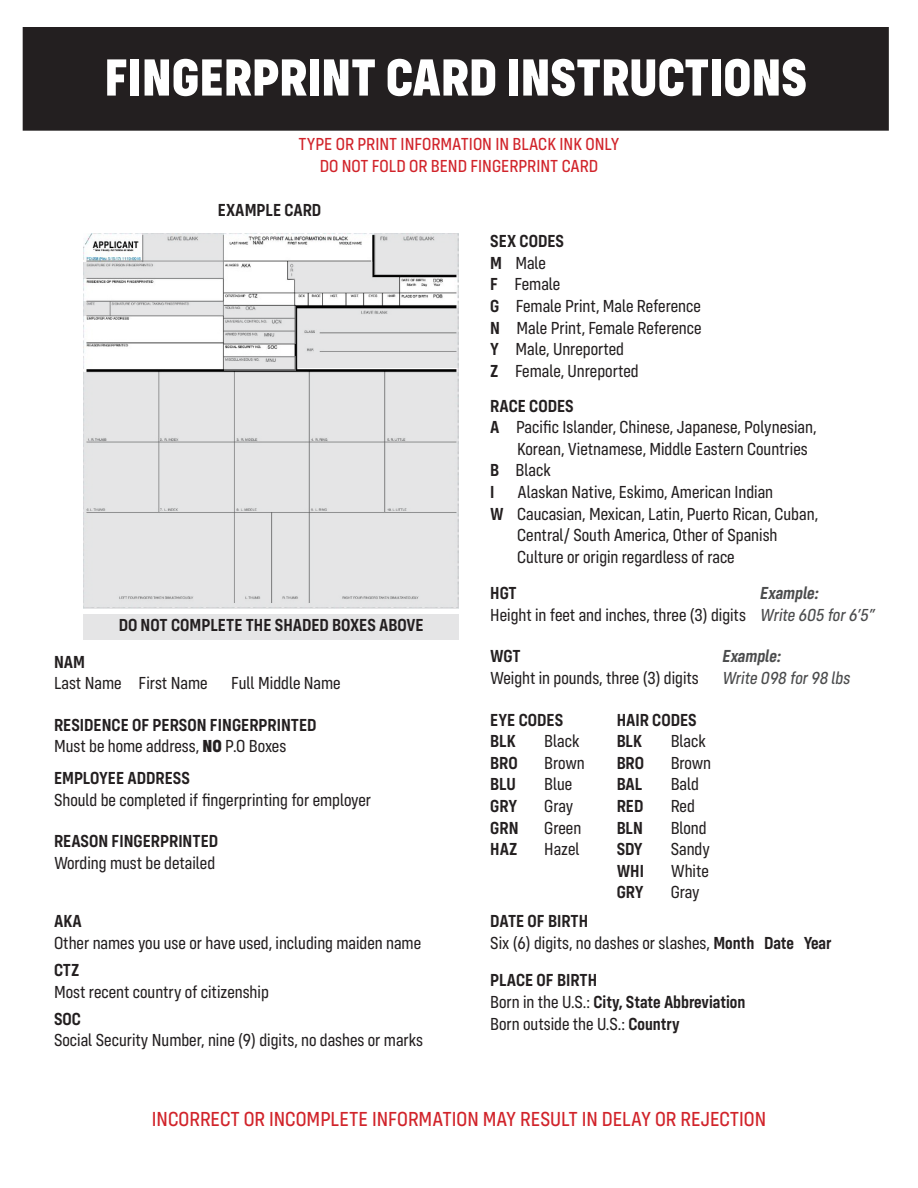
<style>
.page{position:relative;width:918px;height:1188px;background:#fff}
.page>*{position:absolute;margin:0;border:0;box-sizing:border-box;transform-origin:0 0}
.t1{font:800 54px "Config Condensed";color:#fff}
.t2{font:21px "Config Condensed Text";color:#d1232a}
.t3{font:18px "Config Condensed";color:#231f20}
.t4{font:600 18px "Config Condensed";color:#231f20}
.t5{font:18px "Config Condensed Text";color:#d1232a}
.t6{font:italic 18px "Config Condensed Text";color:#4b4c4d}
.t7{font:italic 600 18px "Config Condensed";color:#4b4c4d}
.s1{font-weight:800}
.s2{font-weight:600}
.s3{font-weight:400}
</style>
<div class="page">
<div style="left:23px;top:28px;width:865px;height:102px;background:#231f20"></div>
<div style="left:23px;top:27px;width:866px;height:104px;border:2px solid #231f20"></div>
<img style="left:83px;top:233px;width:376px;height:139px">
<svg style="left:83px;top:262px;width:141px;height:17px;background:#dadbdc"></svg>
<svg style="left:83px;top:301px;width:141px;height:14px;background:#d8d8d9"></svg>
<svg style="left:143px;top:233px;width:81px;height:29px;background:#dddedf"></svg>
<div style="left:297px;top:308px;width:162px;height:60px;background:#e5e5e6"></div>
<div style="left:375px;top:233px;width:84px;height:41px;background:#e5e5e6"></div>
<div style="left:83px;top:614px;width:376px;height:25px;background:#e5e5e6"></div>
<svg style="left:224px;top:306px;width:71px;height:37px;background:#d7d8d9"></svg>
<svg style="left:224px;top:357px;width:71px;height:14px"></svg>
<svg style="left:288px;top:262px;width:111px;height:31px;background:#dcdcdd"></svg>
<div style="left:83px;top:372px;width:376px;height:237px;background:#e5e5e6"></div>
<p class="t1" style="left:104px;top:46px;width:704px">FINGERPRINT CARD INSTRUCTIONS</p>
<p class="t5" style="left:299px;top:134px;width:322px">TYPE OR PRINT INFORMATION IN BLACK INK ONLY</p>
<p class="t5" style="left:320px;top:155px;width:280px">DO NOT FOLD OR BEND FINGERPRINT CARD</p>
<p class="t4" style="left:218px;top:199px;width:105px">EXAMPLE CARD</p>
<p class="t4" style="left:119px;top:615px;width:307px">DO NOT COMPLETE THE SHADED BOXES ABOVE</p>
<p class="t4" style="left:54px;top:651px;width:33px">NAM</p>
<p class="t3" style="left:54px;top:673px;width:155px">Last Name First Name</p>
<p class="t3" style="left:231px;top:673px;width:111px">Full Middle Name</p>
<p class="t4" style="left:54px;top:714px;width:264px">RESIDENCE OF PERSON FINGERPRINTED</p>
<p class="t3" style="left:54px;top:736px;width:234px">Must be home address, <span class="s1">NO</span> P.O Boxes</p>
<p class="t4" style="left:54px;top:768px;width:137px">EMPLOYEE ADDRESS</p>
<p class="t3" style="left:54px;top:790px;width:319px">Should be completed if fingerprinting for employer</p>
<p class="t4" style="left:54px;top:831px;width:166px">REASON FINGERPRINTED</p>
<p class="t3" style="left:54px;top:853px;width:163px">Wording must be detailed</p>
<p class="t4" style="left:54px;top:911px;width:29px">AKA</p>
<p class="t3" style="left:54px;top:933px;width:369px">Other names you use or have used, including maiden name</p>
<p class="t4" style="left:54px;top:960px;width:27px">CTZ</p>
<p class="t3" style="left:54px;top:981px;width:216px">Most recent country of citizenship</p>
<p class="t4" style="left:54px;top:1008px;width:28px">SOC</p>
<p class="t3" style="left:54px;top:1030px;width:371px">Social Security Number, nine (9) digits, no dashes or marks</p>
<p class="t4" style="left:490px;top:231px;width:75px">SEX CODES</p>
<p class="t3" style="left:490px;top:253px;width:57px"><span class="s2">M</span> Male</p>
<p class="t3" style="left:490px;top:274px;width:72px"><span class="s2">F</span> Female</p>
<p class="t3" style="left:490px;top:296px;width:212px"><span class="s2">G</span> Female Print, Male Reference</p>
<p class="t3" style="left:490px;top:318px;width:213px"><span class="s2">N</span> Male Print, Female Reference</p>
<p class="t3" style="left:490px;top:339px;width:135px"><span class="s2">Y</span> Male, Unreported</p>
<p class="t3" style="left:490px;top:361px;width:150px"><span class="s2">Z</span> Female, Unreported</p>
<p class="t4" style="left:490px;top:395px;width:85px">RACE CODES</p>
<p class="t3" style="left:490px;top:417px;width:328px"><span class="s2">A</span> Pacific Islander, Chinese, Japanese, Polynesian,</p>
<p class="t3" style="left:517px;top:439px;width:292px">Korean, Vietnamese, Middle Eastern Countries</p>
<p class="t3" style="left:490px;top:460px;width:62px"><span class="s2">B</span> Black</p>
<p class="t4" style="left:490px;top:482px;width:6px">I</p>
<p class="t3" style="left:518px;top:482px;width:257px">Alaskan Native, Eskimo, American Indian</p>
<p class="t3" style="left:490px;top:503px;width:329px"><span class="s2">W</span> Caucasian, Mexican, Latin, Puerto Rican, Cuban,</p>
<p class="t3" style="left:517px;top:525px;width:262px">Central/ South America, Other of Spanish</p>
<p class="t3" style="left:517px;top:547px;width:219px">Culture or origin regardless of race</p>
<p class="t7" style="left:760px;top:583px;width:60px">Example:</p>
<p class="t6" style="left:760px;top:605px;width:116px">Write 605 for 6’5”</p>
<p class="t7" style="left:723px;top:646px;width:60px">Example:</p>
<p class="t6" style="left:723px;top:668px;width:129px">Write 098 for 98 lbs</p>
<p class="t4" style="left:490px;top:583px;width:28px">HGT</p>
<p class="t3" style="left:490px;top:605px;width:257px">Height in feet and inches, three (3) digits</p>
<p class="t4" style="left:490px;top:646px;width:32px">WGT</p>
<p class="t3" style="left:490px;top:668px;width:210px">Weight in pounds, three (3) digits</p>
<p class="t4" style="left:490px;top:709px;width:74px">EYE CODES</p>
<p class="t4" style="left:490px;top:731px;width:27px">BLK</p>
<p class="t3" style="left:544px;top:731px;width:37px">Black</p>
<p class="t4" style="left:490px;top:753px;width:29px">BRO</p>
<p class="t3" style="left:544px;top:753px;width:42px">Brown</p>
<p class="t4" style="left:490px;top:774px;width:27px">BLU</p>
<p class="t3" style="left:544px;top:774px;width:30px">Blue</p>
<p class="t4" style="left:490px;top:796px;width:28px">GRY</p>
<p class="t3" style="left:544px;top:796px;width:31px">Gray</p>
<p class="t4" style="left:490px;top:817px;width:30px">GRN</p>
<p class="t3" style="left:544px;top:818px;width:39px">Green</p>
<p class="t4" style="left:490px;top:839px;width:29px">HAZ</p>
<p class="t3" style="left:544px;top:839px;width:37px">Hazel</p>
<p class="t4" style="left:617px;top:709px;width:82px">HAIR CODES</p>
<p class="t4" style="left:617px;top:731px;width:27px">BLK</p>
<p class="t3" style="left:671px;top:731px;width:37px">Black</p>
<p class="t4" style="left:617px;top:753px;width:29px">BRO</p>
<p class="t3" style="left:671px;top:753px;width:42px">Brown</p>
<p class="t4" style="left:617px;top:774px;width:27px">BAL</p>
<p class="t3" style="left:671px;top:774px;width:30px">Bald</p>
<p class="t4" style="left:617px;top:796px;width:28px">RED</p>
<p class="t3" style="left:671px;top:796px;width:26px">Red</p>
<p class="t4" style="left:617px;top:817px;width:28px">BLN</p>
<p class="t3" style="left:671px;top:818px;width:37px">Blond</p>
<p class="t4" style="left:617px;top:839px;width:28px">SDY</p>
<p class="t3" style="left:671px;top:839px;width:41px">Sandy</p>
<p class="t4" style="left:617px;top:861px;width:29px">WHI</p>
<p class="t3" style="left:671px;top:861px;width:40px">White</p>
<p class="t4" style="left:617px;top:882px;width:28px">GRY</p>
<p class="t3" style="left:671px;top:882px;width:31px">Gray</p>
<p class="t4" style="left:490px;top:911px;width:99px">DATE OF BIRTH</p>
<p class="t3" style="left:490px;top:933px;width:343px">Six (6) digits, no dashes or slashes, <span class="s2">Month Date Year</span></p>
<p class="t4" style="left:490px;top:970px;width:108px">PLACE OF BIRTH</p>
<p class="t4" style="left:490px;top:992px;width:257px"><span class="s3">Born in the U.S.:</span> City, State Abbreviation</p>
<p class="t3" style="left:490px;top:1013px;width:191px">Born outside the U.S.: <span class="s2">Country</span></p>
<p class="t2" style="left:152px;top:1107px;width:616px">INCORRECT OR INCOMPLETE INFORMATION MAY RESULT IN DELAY OR REJECTION</p>
</div>
